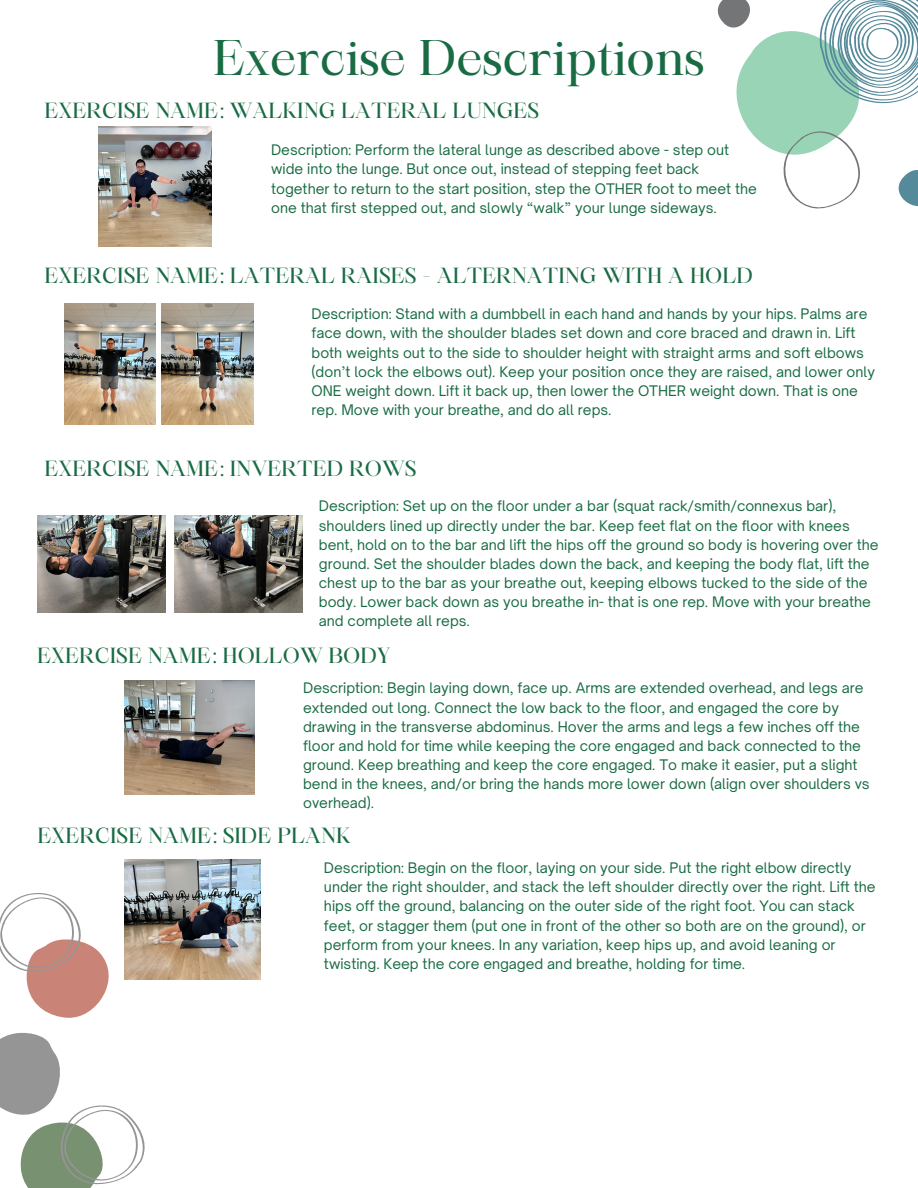
<style>
.page{position:relative;width:918px;height:1188px;background:#fff}
.page>*{position:absolute;margin:0;border:0;box-sizing:border-box;transform-origin:0 0}
.t1{font:48px "Maharlika";color:#186b43}
.t2{font:21px "Maharlika";color:#186b43}
.t3{font:13.95px/19.2px "Open Sauce One";color:#186b43}
</style>
<div class="page">
<svg style="left:717px;top:0;width:201px;height:209px"></svg>
<svg style="left:0;top:893px;width:109px;height:125px"></svg>
<svg style="left:0;top:1032px;width:145px;height:156px"></svg>
<img style="left:98px;top:126px;width:114px;height:121px">
<img style="left:37px;top:516px;width:128px;height:96px">
<img style="left:175px;top:516px;width:128px;height:96px">
<img style="left:125px;top:860px;width:136px;height:119px">
<img style="left:125px;top:680px;width:129px;height:115px">
<img style="left:65px;top:304px;width:91px;height:120px">
<img style="left:162px;top:304px;width:91px;height:120px">
<p class="t1" style="left:213px;top:39px;width:493px">Exercise Descriptions</p>
<p class="t2" style="left:44px;top:102px;width:496px">EXERCISE NAME: WALKING LATERAL LUNGES</p>
<h2 class="t3" style="left:271px;top:140px;width:487px">Description: Perform the lateral lunge as described above - step out wide into the lunge. But once out, instead of stepping feet back together to return to the start position, step the OTHER foot to meet the one that first stepped out, and slowly “walk” your lunge sideways.</h2>
<p class="t2" style="left:44px;top:267px;width:710px">EXERCISE NAME: LATERAL RAISES - ALTERNATING WITH A HOLD</p>
<p class="t3" style="left:312px;top:304px;width:565px">Description: Stand with a dumbbell in each hand and hands by your hips. Palms are face down, with the shoulder blades set down and core braced and drawn in. Lift both weights out to the side to shoulder height with straight arms and soft elbows (don’t lock the elbows out). Keep your position once they are raised, and lower only ONE weight down. Lift it back up, then lower the OTHER weight down. That is one rep. Move with your breathe, and do all reps.</p>
<h2 class="t2" style="left:44px;top:460px;width:374px">EXERCISE NAME: INVERTED ROWS</h2>
<p class="t3" style="left:319px;top:497px;width:561px">Description: Set up on the floor under a bar (squat rack/smith/connexus bar), shoulders lined up directly under the bar. Keep feet flat on the floor with knees bent, hold on to the bar and lift the hips off the ground so body is hovering over the ground. Set the shoulder blades down the back, and keeping the body flat, lift the chest up to the bar as your breathe out, keeping elbows tucked to the side of the body. Lower back down as you breathe in- that is one rep. Move with your breathe and complete all reps.</p>
<p class="t2" style="left:37px;top:647px;width:355px">EXERCISE NAME: HOLLOW BODY</p>
<p class="t3" style="left:303px;top:679px;width:568px">Description: Begin laying down, face up. Arms are extended overhead, and legs are extended out long. Connect the low back to the floor, and engaged the core by drawing in the transverse abdominus. Hover the arms and legs a few inches off the floor and hold for time while keeping the core engaged and back connected to the ground. Keep breathing and keep the core engaged. To make it easier, put a slight bend in the knees, and/or bring the hands more lower down (align over shoulders vs overhead).</p>
<h2 class="t2" style="left:37px;top:827px;width:315px">EXERCISE NAME: SIDE PLANK</h2>
<p class="t3" style="left:324px;top:858px;width:553px">Description: Begin on the floor, laying on your side. Put the right elbow directly under the right shoulder, and stack the left shoulder directly over the right. Lift the hips off the ground, balancing on the outer side of the right foot. You can stack feet, or stagger them (put one in front of the other so both are on the ground), or perform from your knees. In any variation, keep hips up, and avoid leaning or twisting. Keep the core engaged and breathe, holding for time.</p>
</div>
